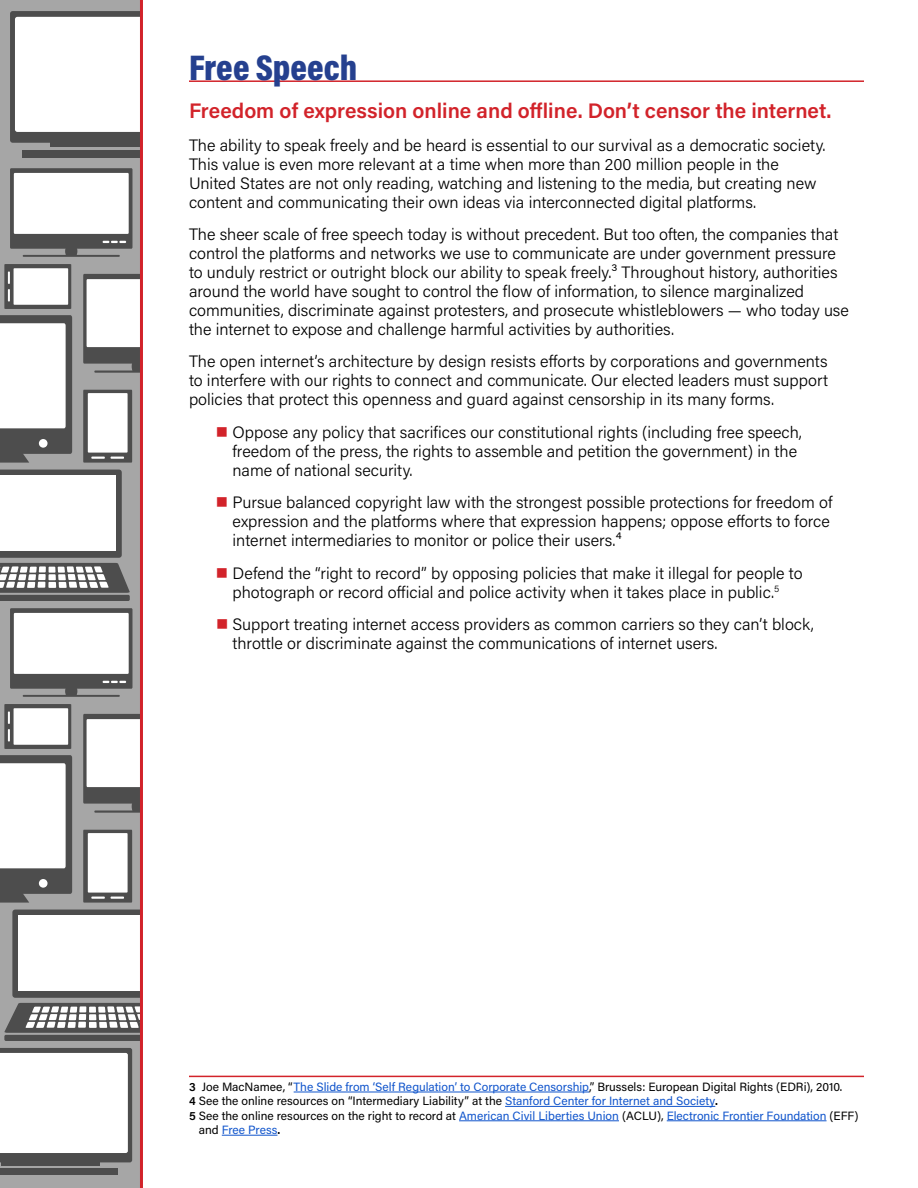
<style>
.page{position:relative;width:918px;height:1188px;background:#fff}
.page>*{position:absolute;margin:0;border:0;box-sizing:border-box;transform-origin:0 0}
.t1{font:900 36px "Acumin Pro Cond";color:#25408f}
.t2{font:600 21px "Acumin Pro";color:#d2232a}
.t3{font:300 16.5px/18.9px "Acumin Pro";color:#000}
.t4{font:12px "Acumin Pro";color:#000}
.t5{font:12px "Acumin Pro";color:#15c}
.s1{color:#d2232a}
.s2{font-weight:600}
.s3{color:#15c}
.s4{font-weight:600;color:#000}
.s5{color:#000}
</style>
<div class="page">
<div style="left:0;top:0;width:142px;height:1188px;background:#a6a6a6"></div>
<hr style="left:94px;top:811px;width:86px;height:2px;background:#4d4d4d">
<svg style="left:83px;top:714px;width:57px;height:97px;background:#c7c7c7"></svg>
<svg style="left:0;top:755px;width:72px;height:148px;background:#c5c5c5"></svg>
<div style="left:39px;top:879px;width:9px;height:9px;background:#fff;border-radius:50%"></div>
<div style="left:12px;top:910px;width:150px;height:88px;background:#4d4d4d;border-radius:3px"></div>
<div style="left:18px;top:915px;width:139px;height:75px;background:#fff"></div>
<svg style="left:4px;top:1003px;width:136px;height:30px;background:#919191"></svg>
<div style="left:4px;top:1035px;width:166px;height:6px;background:#4d4d4d;border-radius:2px"></div>
<svg style="left:0;top:1048px;width:132px;height:114px;background:#e6e6e6"></svg>
<hr style="left:2px;top:1161px;width:98px;height:4px;background:#4d4d4d">
<div style="left:0;top:1169px;width:117px;height:6px;background:#4d4d4d"></div>
<svg style="left:65px;top:689px;width:12px;height:6px"></svg>
<div style="left:10px;top:608px;width:122px;height:81px;background:#4d4d4d"></div>
<div style="left:14px;top:613px;width:115px;height:61px;background:#fff"></div>
<hr style="left:23px;top:695px;width:97px;height:2px;background:#4d4d4d">
<svg style="left:103px;top:681px;width:23px;height:2px"></svg>
<svg style="left:83px;top:830px;width:49px;height:73px;background:#c6c6c6"></svg>
<svg style="left:4px;top:704px;width:67px;height:45px;background:#c6c6c6"></svg>
<hr style="left:94px;top:371px;width:86px;height:2px;background:#4d4d4d">
<svg style="left:83px;top:274px;width:57px;height:97px;background:#c7c7c7"></svg>
<svg style="left:0;top:315px;width:72px;height:148px;background:#c5c5c5"></svg>
<div style="left:39px;top:439px;width:9px;height:9px;background:#fff;border-radius:50%"></div>
<svg style="left:0;top:470px;width:130px;height:131px;background:#c0c0c0"></svg>
<div style="left:10px;top:11px;width:191px;height:132px;background:#4d4d4d;border-radius:3px"></div>
<div style="left:15px;top:17px;width:181px;height:115px;background:#fff;border-radius:2px"></div>
<div style="left:50px;top:141px;width:114px;height:5px;background:#4d4d4d"></div>
<div style="left:22px;top:150px;width:162px;height:8px;background:#4d4d4d"></div>
<svg style="left:65px;top:249px;width:12px;height:6px"></svg>
<div style="left:10px;top:168px;width:122px;height:81px;background:#4d4d4d"></div>
<div style="left:14px;top:173px;width:115px;height:61px;background:#fff"></div>
<hr style="left:23px;top:255px;width:97px;height:2px;background:#4d4d4d">
<svg style="left:103px;top:241px;width:23px;height:2px"></svg>
<svg style="left:83px;top:390px;width:49px;height:73px;background:#c6c6c6"></svg>
<svg style="left:4px;top:264px;width:67px;height:45px;background:#c6c6c6"></svg>
<div style="left:141px;top:0;width:264px;height:1188px;background:#fff"></div>
<hr style="left:140px;top:0;width:3px;height:1188px;background:#d2232a">
<hr style="left:189px;top:80px;width:675px;height:2px;background:#d2232a">
<hr style="left:189px;top:1076px;width:675px;height:1px;background:#d2232a">
<hr style="left:294px;top:1092px;width:295px;height:1px;background:#15c">
<hr style="left:505px;top:1106px;width:210px;height:1px;background:#15c">
<hr style="left:459px;top:1120px;width:160px;height:1px;background:#15c">
<hr style="left:667px;top:1120px;width:160px;height:1px;background:#15c">
<hr style="left:222px;top:1135px;width:55px;height:1px;background:#15c">
<h1 class="t1" style="left:189px;top:45px;width:170px">Free Speech</h1>
<p class="t2" style="left:189px;top:96px;width:644px">Freedom of expression online and offline. Don’t censor the internet.</p>
<p class="t3" style="left:189px;top:135px;width:638px">The ability to speak freely and be heard is essential to our survival as a democratic society.<br>This value is even more relevant at a time when more than 200 million people in the United States are not only reading, watching and listening to the media, but creating new content and communicating their own ideas via interconnected digital platforms.</p>
<p class="t3" style="left:189px;top:224px;width:661px">The sheer scale of free speech today is without precedent. But too often, the companies that control the platforms and networks we use to communicate are under government pressure to unduly restrict or outright block our ability to speak freely.3 Throughout history, authorities around the world have sought to control the flow of information, to silence marginalized communities, discriminate against protesters, and prosecute whistleblowers — who today use the internet to expose and challenge harmful activities by authorities.</p>
<p class="t3" style="left:189px;top:351px;width:641px;text-align:justify">The open internet’s architecture by design resists efforts by corporations and governments to interfere with our rights to connect and communicate. Our elected leaders must support policies that protect this openness and guard against censorship in its many forms.</p>
<p class="t3" style="left:233px;top:422px;width:571px;text-indent:-17px"><span class="s1">■</span> Oppose any policy that sacrifices our constitutional rights (including free speech, freedom of the press, the rights to assemble and petition the government) in the name of national security.</p>
<p class="t3" style="left:233px;top:492px;width:602px;text-indent:-17px"><span class="s1">■</span> Pursue balanced copyright law with the strongest possible protections for freedom of expression and the platforms where that expression happens; oppose efforts to force internet intermediaries to monitor or police their users.4</p>
<p class="t3" style="left:216px;top:563px;width:588px;text-align:center"><span class="s1">■</span> Defend the “right to record” by opposing policies that make it illegal for people to photograph or record official and police activity when it takes place in public.<sup>5</sup></p>
<p class="t3" style="left:233px;top:614px;width:583px;text-indent:-17px"><span class="s1">■</span> Support treating internet access providers as common carriers so they can’t block, throttle or discriminate against the communications of internet users.</p>
<p class="t4" style="left:189px;top:1078px;width:655px"><span class="s2">3</span> Joe MacNamee, “<span class="s3">The Slide from ‘Self Regulation’ to Corporate Censorship</span>,” Brussels: European Digital Rights (EDRi), 2010.</p>
<p class="t4" style="left:189px;top:1093px;width:531px"><span class="s2">4</span> See the online resources on “Intermediary Liability” at the <span class="s3">Stanford Center for Internet and Society</span><span class="s2">.</span></p>
<p class="t5" style="left:189px;top:1107px;width:671px"><span class="s4">5</span> <span class="s5">See the online resources on the right to record at</span> American Civil Liberties Union <span class="s5">(ACLU),</span> Electronic Frontier Foundation <span class="s5">(EFF)</span></p>
<p class="t5" style="left:199px;top:1121px;width:83px"><span class="s5">and</span> Free Press<span class="s4">.</span></p>
</div>
